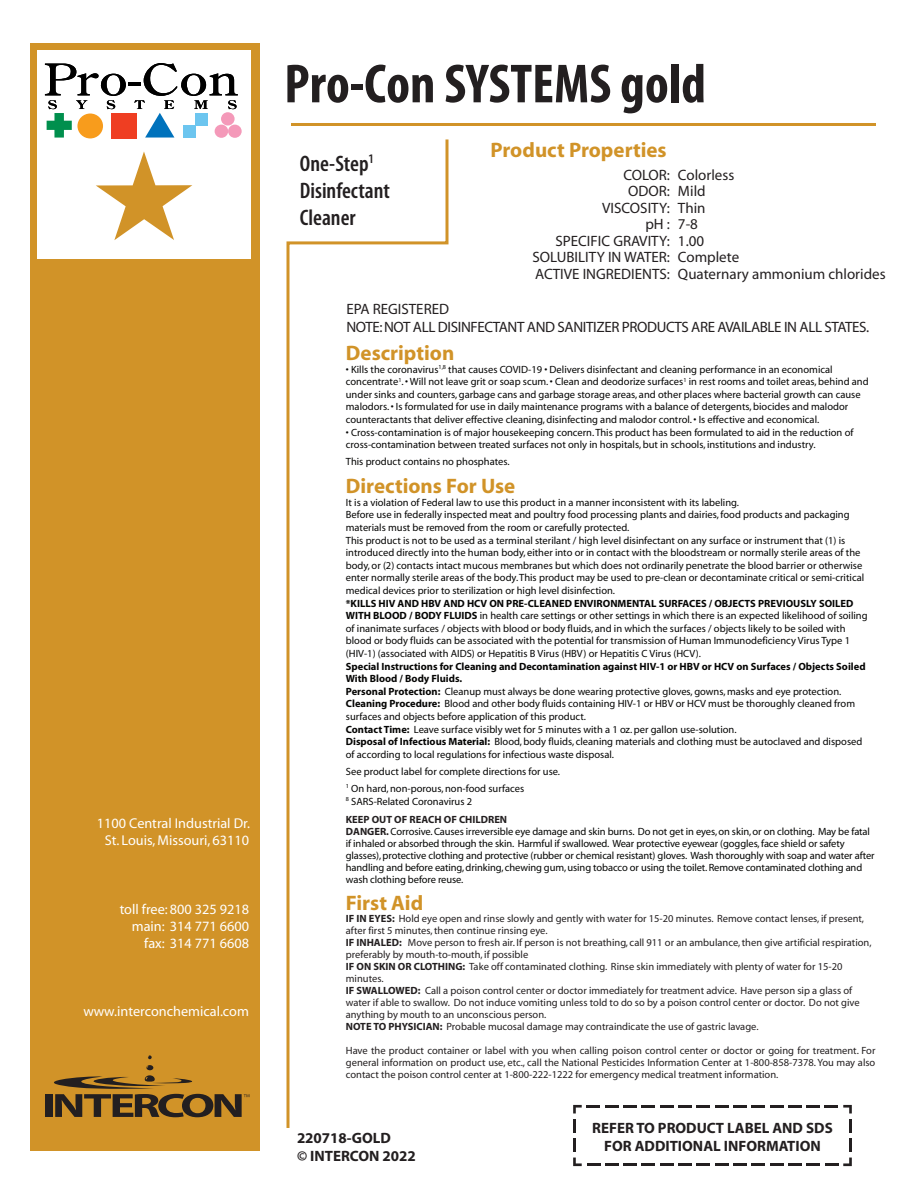
<style>
.page{position:relative;width:918px;height:1188px;background:#fff}
.page>*{position:absolute;margin:0;border:0;box-sizing:border-box;transform-origin:0 0}
.t1{font:700 condensed 55.5px "Myriad";color:#231f20}
.t2{font:600 condensed 22.5px/27px "Myriad Pro";color:#231f20}
.t3{font:700 21px "Myriad";color:#d19328}
.t4{font:15px/16.5px "Myriad";color:#231f20;text-align:right}
.t5{font:15px/18px "Myriad";letter-spacing:-.025em;color:#231f20}
.t6{font:700 15px/18px "Myriad";color:#231f20}
.t7{font:14.25px/17.1px "Myriad";color:#fff;text-align:center}
.t8{font:10.5px/12.6px "Myriad";color:#050504}
.t9{font:10.5px/12px "Myriad";color:#231f20}
.t10{font:10.5px/12px "Myriad";letter-spacing:-.01em;color:#040503}
.t11{font:700 10.5px/12.6px "Myriad Pro";color:#050504}
.s1{font-family:"Myriad Pro";font-weight:700}
.s2{font-weight:700;color:#231f20}
.s3{font-weight:700}
</style>
<div class="page">
<div style="left:30px;top:43px;width:229px;height:1107px;background:#d19328"></div>
<div style="left:37px;top:50px;width:214px;height:208px;background:#fff"></div>
<svg style="left:228px;top:125px;width:14px;height:13px"></svg>
<svg style="left:45px;top:63px;width:193px;height:75px"></svg>
<hr style="left:291px;top:123px;width:585px;height:3px;background:#d19328">
<hr style="left:573px;top:1138px;width:3px;height:14px;background:#231f20">
<hr style="left:573px;top:1119px;width:3px;height:14px;background:#231f20">
<svg style="left:624px;top:1105px;width:49px;height:3px"></svg>
<hr style="left:678px;top:1105px;width:14px;height:3px;background:#231f20">
<svg style="left:697px;top:1105px;width:49px;height:3px"></svg>
<svg style="left:752px;top:1105px;width:49px;height:3px"></svg>
<hr style="left:849px;top:1119px;width:3px;height:14px;background:#231f20">
<hr style="left:849px;top:1138px;width:3px;height:14px;background:#231f20">
<svg style="left:752px;top:1163px;width:49px;height:3px"></svg>
<hr style="left:733px;top:1163px;width:14px;height:3px;background:#231f20">
<svg style="left:679px;top:1163px;width:49px;height:3px"></svg>
<svg style="left:624px;top:1163px;width:49px;height:3px"></svg>
<svg style="left:573px;top:1105px;width:45px;height:8px"></svg>
<svg style="left:807px;top:1105px;width:45px;height:8px"></svg>
<svg style="left:807px;top:1158px;width:45px;height:8px"></svg>
<svg style="left:573px;top:1158px;width:45px;height:8px"></svg>
<svg style="left:45px;top:1055px;width:204px;height:62px"></svg>
<svg style="left:286px;top:139px;width:163px;height:989px"></svg>
<svg style="left:96px;top:152px;width:96px;height:88px"></svg>
<h3 class="t7" style="left:97px;top:815px;width:155px">1100 Central Industrial Dr.<br>St. Louis, Missouri, 63110</h3>
<h3 class="t7" style="left:120px;top:901px;width:131px;text-align:right">toll free: 800 325 9218 main: 314 771 6600 fax: 314 771 6608</h3>
<h3 class="t7" style="left:83px;top:1004px;width:167px">www.interconchemical.com</h3>
<h1 class="t1" style="left:284px;top:56px;width:423px">Pro-Con SYSTEMS gold</h1>
<h2 class="t2" style="left:300px;top:150px;width:92px">One-Step<sup>1<br></sup>Disinfectant<br>Cleaner</h2>
<h3 class="t3" style="left:490px;top:139px;width:178px">Product Properties</h3>
<h3 class="t4" style="left:532px;top:167px;width:139px">COLOR:<br>ODOR:<br>VISCOSITY:<br>pH :<br>SPECIFIC GRAVITY:<br>SOLUBILITY IN WATER:<br>ACTIVE INGREDIENTS:</h3>
<h3 class="t4" style="left:678px;top:167px;width:209px;text-align:left">Colorless<br>Mild<br>Thin<br>7-8<br>1.00<br>Complete<br>Quaternary ammonium chlorides</h3>
<h3 class="t5" style="left:346px;top:300px;width:525px">EPA REGISTERED<br>NOTE: NOT ALL DISINFECTANT AND SANITIZER PRODUCTS ARE AVAILABLE IN ALL STATES.</h3>
<h3 class="t3" style="left:346px;top:342px;width:110px">Description</h3>
<p class="t8" style="left:346px;top:363px;width:524px">• Kills the coronavirus<sup>1,8</sup> that causes COVID-19 • Delivers disinfectant and cleaning performance in an economical concentrate<sup>1</sup>. • Will not leave grit or soap scum. • Clean and deodorize surfaces<sup>1</sup> in rest rooms and toilet areas, behind and under sinks and counters, garbage cans and garbage storage areas, and other places where bacterial growth can cause malodors. • Is formulated for use in daily maintenance programs with a balance of detergents, biocides and malodor counteractants that deliver effective cleaning, disinfecting and malodor control. • Is effective and economical.</p>
<p class="t8" style="left:346px;top:426px;width:509px">• Cross-contamination is of major housekeeping concern. This product has been formulated to aid in the reduction of cross-contamination between treated surfaces not only in hospitals, but in schools, institutions and industry.</p>
<p class="t8" style="left:346px;top:456px;width:165px">This product contains no phosphates.</p>
<h3 class="t3" style="left:346px;top:475px;width:171px">Directions For Use</h3>
<p class="t8" style="left:346px;top:496px;width:520px">It is a violation of Federal law to use this product in a manner inconsistent with its labeling.<br>Before use in federally inspected meat and poultry food processing plants and dairies, food products and packaging materials must be removed from the room or carefully protected.<br>This product is not to be used as a terminal sterilant / high level disinfectant on any surface or instrument that (1) is introduced directly into the human body, either into or in contact with the bloodstream or normally sterile areas of the body, or (2) contacts intact mucous membranes but which does not ordinarily penetrate the blood barrier or otherwise enter normally sterile areas of the body. This product may be used to pre-clean or decontaminate critical or semi-critical medical devices prior to sterilization or high level disinfection.</p>
<p class="t11" style="left:346px;top:597px;width:509px">*KILLS HIV AND HBV AND HCV ON PRE-CLEANED ENVIRONMENTAL SURFACES / OBJECTS PREVIOUSLY SOILED</p>
<p class="t8" style="left:346px;top:610px;width:523px"><span class="s1">WITH BLOOD / BODY FLUIDS</span> in health care settings or other settings in which there is an expected likelihood of soiling of inanimate surfaces / objects with blood or body fluids, and in which the surfaces / objects likely to be soiled with blood or body fluids can be associated with the potential for transmission of Human Immunodeficiency Virus Type 1 (HIV-1) (associated with AIDS) or Hepatitis B Virus (HBV) or Hepatitis C Virus (HCV).</p>
<p class="t11" style="left:346px;top:660px;width:521px">Special Instructions for Cleaning and Decontamination against HIV-1 or HBV or HCV on Surfaces / Objects Soiled<br>With Blood / Body Fluids.</p>
<p class="t8" style="left:346px;top:685px;width:518px"><span class="s1">Personal Protection:</span> Cleanup must always be done wearing protective gloves, gowns, masks and eye protection.<br><span class="s1">Cleaning Procedure:</span> Blood and other body fluids containing HIV-1 or HBV or HCV must be thoroughly cleaned from surfaces and objects before application of this product.<br><span class="s1">Contact Time:</span> Leave surface visibly wet for 5 minutes with a 1 oz. per gallon use-solution.<br><span class="s1">Disposal of Infectious Material:</span> Blood, body fluids, cleaning materials and clothing must be autoclaved and disposed of according to local regulations for infectious waste disposal.</p>
<p class="t8" style="left:346px;top:763px;width:216px;line-height:17.1px">See product label for complete directions for use.<br><sup>1</sup> On hard, non-porous, non-food surfaces</p>
<p class="t8" style="left:346px;top:792px;width:163px;line-height:18.1px"><sup>8</sup> SARS-Related Coronavirus 2<br><span class="s2">KEEP OUT OF REACH OF CHILDREN</span></p>
<p class="t10" style="left:346px;top:826px;width:530px"><span class="s2">DANGER.</span> Corrosive. Causes irreversible eye damage and skin burns. Do not get in eyes, on skin, or on clothing. May be fatal if inhaled or absorbed through the skin. Harmful if swallowed. Wear protective eyewear (goggles, face shield or safety glasses), protective clothing and protective (rubber or chemical resistant) gloves. Wash thoroughly with soap and water after handling and before eating, drinking, chewing gum, using tobacco or using the toilet. Remove contaminated clothing and wash clothing before reuse.</p>
<h3 class="t3" style="left:346px;top:892px;width:79px">First Aid</h3>
<p class="t9" style="left:346px;top:913px;width:527px"><span class="s3">IF IN EYES:</span> Hold eye open and rinse slowly and gently with water for 15-20 minutes. Remove contact lenses, if present, after first 5 minutes, then continue rinsing eye.<br><span class="s3">IF INHALED:</span> Move person to fresh air. If person is not breathing, call 911 or an ambulance, then give artificial respiration, preferably by mouth-to-mouth, if possible<br><span class="s3">IF ON SKIN OR CLOTHING:</span> Take off contaminated clothing. Rinse skin immediately with plenty of water for 15-20 minutes.<br><span class="s3">IF SWALLOWED:</span> Call a poison control center or doctor immediately for treatment advice. Have person sip a glass of water if able to swallow. Do not induce vomiting unless told to do so by a poison control center or doctor. Do not give anything by mouth to an unconscious person.<br><span class="s3">NOTE TO PHYSICIAN:</span> Probable mucosal damage may contraindicate the use of gastric lavage.</p>
<p class="t9" style="left:346px;top:1045px;width:531px;text-align:justify">Have the product container or label with you when calling poison control center or doctor or going for treatment. For general information on product use, etc., call the National Pesticides Information Center at 1-800-858-7378. You may also contact the poison control center at 1-800-222-1222 for emergency medical treatment information.</p>
<h3 class="t6" style="left:297px;top:1130px;width:120px">220718-GOLD<br>© INTERCON 2022</h3>
<h3 class="t6" style="left:592px;top:1119px;width:242px;text-align:center">REFER TO PRODUCT LABEL AND SDS<br>FOR ADDITIONAL INFORMATION</h3>
</div>
